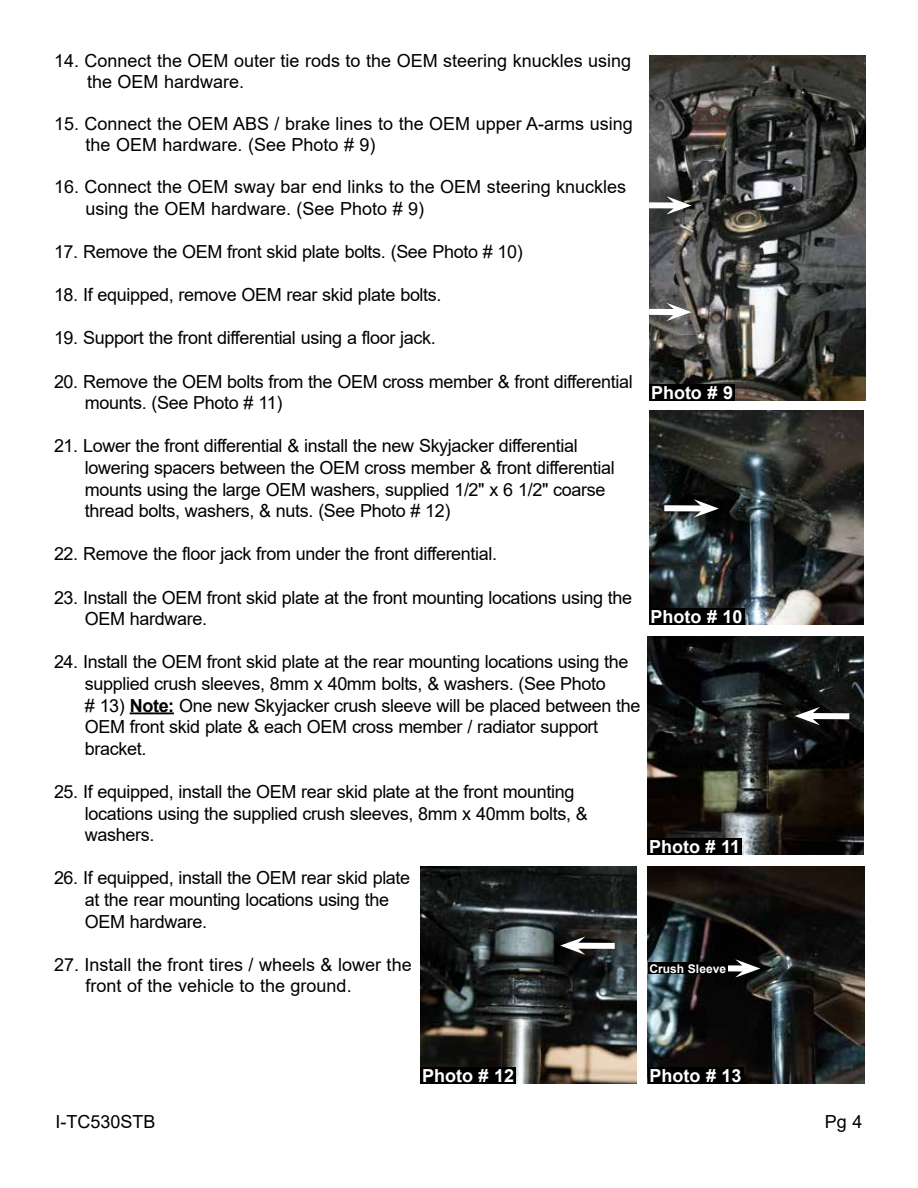
<style>
.page{position:relative;width:918px;height:1188px;background:#fff}
.page>*{position:absolute;margin:0;border:0;box-sizing:border-box;transform-origin:0 0}
.t1{font:18px/21.6px "Arial";letter-spacing:-.02em;color:#000}
.t2{font:18px/21px "Arial";color:#000}
.t3{font:700 18px "Arial";color:#fff}
.t4{font:700 12px "Arial";color:#fff}
.s1{font-weight:700}
</style>
<div class="page">
<hr style="left:130px;top:712px;width:44px;height:2px;background:#000">
<img style="left:649px;top:56px;width:216px;height:344px">
<div style="left:650px;top:384px;width:85px;height:16px;background:#000"></div>
<img style="left:649px;top:410px;width:215px;height:215px">
<div style="left:649px;top:609px;width:95px;height:16px;background:#000"></div>
<div style="left:664px;top:505px;width:40px;height:6px;background:#fff"></div>
<svg style="left:694px;top:499px;width:25px;height:19px"></svg>
<img style="left:648px;top:637px;width:216px;height:217px">
<div style="left:648px;top:838px;width:94px;height:16px;background:#000"></div>
<div style="left:810px;top:713px;width:39px;height:6px;background:#fff"></div>
<svg style="left:795px;top:707px;width:25px;height:18px"></svg>
<img style="left:421px;top:866px;width:216px;height:218px">
<div style="left:421px;top:1068px;width:95px;height:16px;background:#000"></div>
<div style="left:575px;top:943px;width:40px;height:6px;background:#fff"></div>
<svg style="left:560px;top:937px;width:25px;height:18px"></svg>
<div style="left:649px;top:309px;width:28px;height:6px;background:#fff"></div>
<svg style="left:666px;top:303px;width:26px;height:18px"></svg>
<div style="left:649px;top:202px;width:28px;height:6px;background:#fff"></div>
<svg style="left:666px;top:196px;width:26px;height:19px"></svg>
<img style="left:647px;top:866px;width:217px;height:218px">
<div style="left:648px;top:1068px;width:95px;height:16px;background:#000"></div>
<div style="left:706px;top:965px;width:40px;height:7px;background:#fff"></div>
<svg style="left:735px;top:959px;width:25px;height:19px"></svg>
<div style="left:648px;top:963px;width:80px;height:11px;background:#000"></div>
<p class="t2" style="left:87px;top:50px;width:546px;text-indent:-33px">14. Connect the OEM outer tie rods to the OEM steering knuckles using the OEM hardware.</p>
<p class="t2" style="left:86px;top:113px;width:549px;text-indent:-32px">15. Connect the OEM ABS / brake lines to the OEM upper A-arms using the OEM hardware. (See Photo # 9)</p>
<p class="t2" style="left:86px;top:176px;width:542px;line-height:21.6px;text-indent:-32px">16. Connect the OEM sway bar end links to the OEM steering knuckles using the OEM hardware. (See Photo # 9)</p>
<p class="t1" style="left:54px;top:241px;width:470px">17. Remove the OEM front skid plate bolts. (See Photo # 10)</p>
<p class="t1" style="left:54px;top:284px;width:389px">18. If equipped, remove OEM rear skid plate bolts.</p>
<p class="t1" style="left:54px;top:327px;width:383px">19. Support the front differential using a floor jack.</p>
<p class="t1" style="left:85px;top:370px;width:549px;text-indent:-31px">20. Remove the OEM bolts from the OEM cross member &amp; front differential mounts. (See Photo # 11)</p>
<p class="t1" style="left:85px;top:435px;width:532px;text-indent:-31px">21. Lower the front differential &amp; install the new Skyjacker differential lowering spacers between the OEM cross member &amp; front differential mounts using the large OEM washers, supplied 1/2" x 6 1/2" coarse thread bolts, washers, &amp; nuts. (See Photo # 12)</p>
<p class="t1" style="left:54px;top:543px;width:445px">22. Remove the floor jack from under the front differential.</p>
<p class="t1" style="left:85px;top:586px;width:549px;text-indent:-31px">23. Install the OEM front skid plate at the front mounting locations using the<br>OEM hardware.</p>
<p class="t1" style="left:85px;top:651px;width:557px;text-indent:-31px">24. Install the OEM front skid plate at the rear mounting locations using the supplied crush sleeves, 8mm x 40mm bolts, &amp; washers. (See Photo<br># 13) <span class="s1">Note:</span> One new Skyjacker crush sleeve will be placed between the OEM front skid plate &amp; each OEM cross member / radiator support bracket.</p>
<p class="t1" style="left:85px;top:781px;width:504px;text-indent:-31px">25. If equipped, install the OEM rear skid plate at the front mounting locations using the supplied crush sleeves, 8mm x 40mm bolts, &amp; washers.</p>
<p class="t1" style="left:85px;top:867px;width:327px;text-indent:-31px">26. If equipped, install the OEM rear skid plate at the rear mounting locations using the<br>OEM hardware.</p>
<p class="t2" style="left:86px;top:953px;width:328px;line-height:21.6px;text-indent:-32px">27. Install the front tires / wheels &amp; lower the front of the vehicle to the ground.</p>
<p class="t3" style="left:651px;top:380px;width:84px">Photo # 9</p>
<p class="t3" style="left:651px;top:604px;width:94px">Photo # 10</p>
<p class="t3" style="left:649px;top:834px;width:93px">Photo # 11</p>
<p class="t4" style="left:650px;top:960px;width:78px">Crush Sleeve</p>
<p class="t3" style="left:422px;top:1063px;width:94px">Photo # 12</p>
<p class="t3" style="left:650px;top:1063px;width:94px">Photo # 13</p>
<p class="t2" style="left:56px;top:1111px;width:102px">I-TC530STB</p>
<p class="t1" style="left:825px;top:1111px;width:39px">Pg 4</p>
</div>
